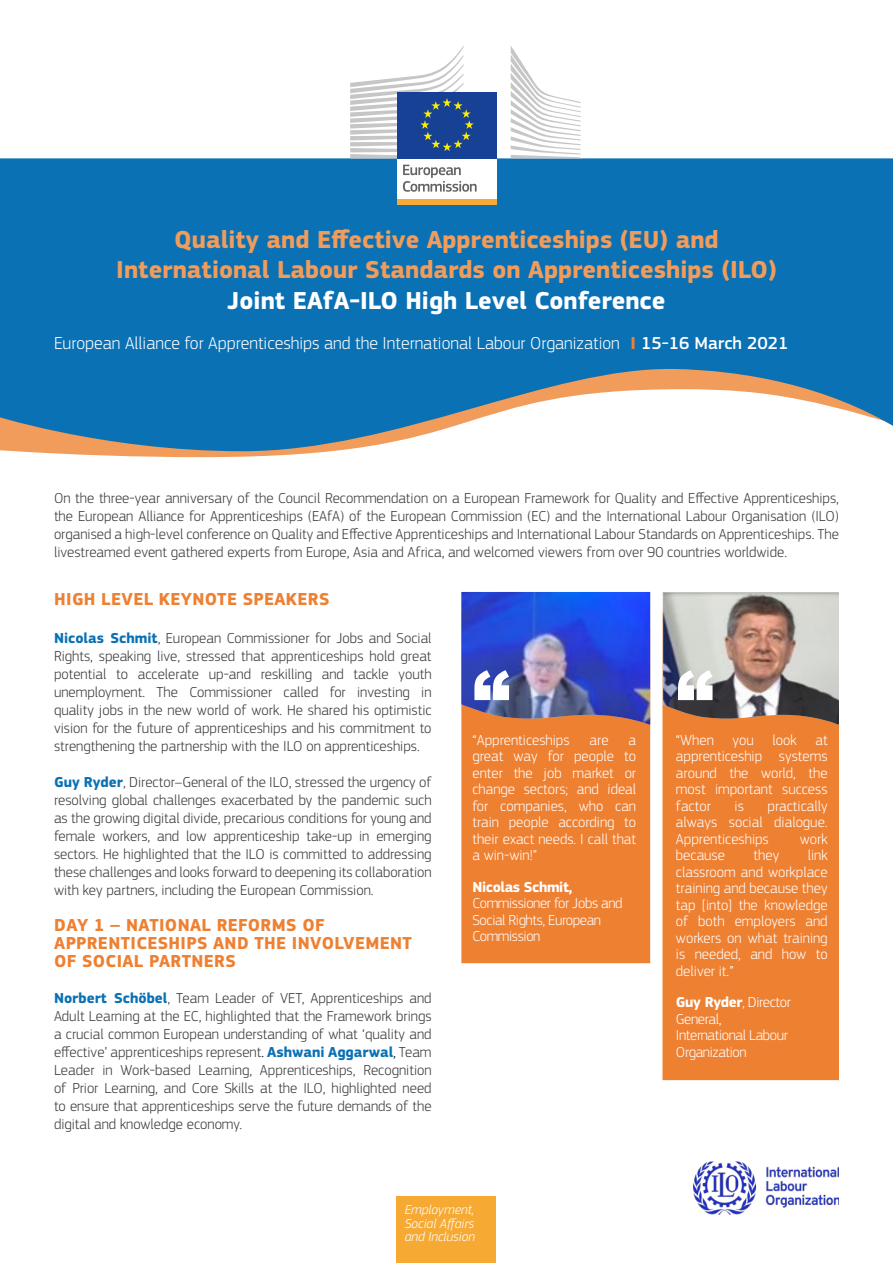
<style>
.page{position:relative;width:893px;height:1263px;background:#fff}
.page>*{position:absolute;margin:0;border:0;box-sizing:border-box;transform-origin:0 0}
.t1{font:900 75.15px "Arial";color:#fff}
.t2{font:700 25.5px "EC Square Sans Pro";color:#f19c5b}
.t3{font:700 25.5px "EC Square Sans Pro";color:#fff}
.Body_text{font:700 18px/18px "EC Square Sans Pro";letter-spacing:.02em;color:#ee8032}
.date{font:300 18px "EC Square Sans Pro";color:#fff}
.Body_text-2{font:300 15px/18px "EC Square Sans Pro";color:#3b3838;text-align:justify}
.quote_text{font:300 15px/16.5px "EC Square Sans Pro";color:#fff;text-align:justify}
.quote_name{font:300 15px/16.5px "EC Square Sans Pro";letter-spacing:-.025em;color:#fff}
.t4{font:italic 300 13.5px/13.5px "EC Square Sans Pro";color:#fff}
.s1{font-weight:700;color:#ee8032}
.s2{font-weight:500}
.s3{font-weight:700;color:#0a71b4}
.s4{color:#000}
.s5{font-weight:700}
</style>
<div class="page">
<svg style="left:13px;top:451px;width:319px;height:6px;fill:#f19c5b"></svg>
<svg style="left:0;top:158px;width:893px;height:293px;background:#2a7fb7"></svg>
<div style="left:397px;top:1196px;width:99px;height:67px;background:#f6aa34"></div>
<div style="left:397px;top:156px;width:100px;height:45px;background:#fff"></div>
<div style="left:397px;top:92px;width:100px;height:66px;background:#164194"></div>
<svg style="left:350px;top:46px;width:124px;height:112px"></svg>
<div style="left:397px;top:199px;width:100px;height:6px;background:#f6aa34"></div>
<svg style="left:511px;top:46px;width:70px;height:112px"></svg>
<svg style="left:403px;top:165px;width:74px;height:27px"></svg>
<div style="left:461px;top:725px;width:189px;height:238px;background:#ee8032"></div>
<img style="left:461px;top:592px;width:189px;height:133px">
<div style="left:662px;top:725px;width:177px;height:355px;background:#ee8032"></div>
<img style="left:663px;top:592px;width:176px;height:133px">
<img style="left:694px;top:1161px;width:145px;height:53px">
<h1 class="t2" style="left:174px;top:224px;width:546px">Quality and Effective Apprenticeships (EU) and</h1>
<h1 class="t2" style="left:116px;top:255px;width:662px">International Labour Standards on Apprenticeships (ILO)</h1>
<h1 class="t3" style="left:228px;top:285px;width:439px">Joint EAfA-ILO High Level Conference</h1>
<h2 class="date" style="left:54px;top:332px;width:736px">European Alliance for Apprenticeships and the International Labour Organization <span class="s1">I</span> <span class="s2">15-16 March 2021</span></h2>
<p class="Body_text-2" style="left:54px;top:489px;width:786px">On the three-year anniversary of the Council Recommendation on a European Framework for Quality and Effective Apprenticeships, the European Alliance for Apprenticeships (EAfA) of the European Commission (EC) and the International Labour Organisation (ILO) organised a high-level conference on Quality and Effective Apprenticeships and International Labour Standards on Apprenticeships. The livestreamed event gathered experts from Europe, Asia and Africa, and welcomed viewers from over 90 countries worldwide.</p>
<p class="Body_text" style="left:54px;top:591px;width:277px">HIGH LEVEL KEYNOTE SPEAKERS</p>
<p class="Body_text-2" style="left:54px;top:629px;width:379px"><span class="s3">Nicolas Schmit</span>, European Commissioner for Jobs and Social Rights, speaking live, stressed that apprenticeships hold great potential to accelerate up-and reskilling and tackle youth unemployment. The Commissioner called for investing in quality jobs in the new world of work. He shared his optimistic vision for the future of apprenticeships and his commitment to strengthening the partnership with the ILO on apprenticeships.</p>
<p class="Body_text-2" style="left:54px;top:773px;width:379px"><span class="s3">Guy Ryder</span>, Director–General of the ILO, stressed the urgency of resolving global challenges exacerbated by the pandemic such as the growing digital divide, precarious conditions for young and female workers, and low apprenticeship take-up in emerging sectors. He highlighted that the ILO is committed to addressing these challenges and looks forward to deepening its collaboration with key partners, including the European Commission.</p>
<p class="Body_text" style="left:54px;top:917px;width:359px">DAY 1 – NATIONAL REFORMS OF<br>APPRENTICESHIPS AND THE INVOLVEMENT<br>OF SOCIAL PARTNERS</p>
<p class="Body_text-2" style="left:54px;top:989px;width:379px"><span class="s3">Norbert Schöbel</span>, Team Leader of VET, Apprenticeships and Adult Learning at the EC, highlighted that the Framework brings a crucial common European understanding of what ‘quality and effective’ apprenticeships represent<span class="s4">.</span> <span class="s3">Ashwani Aggarwal</span><span class="s4">,</span> Team Leader in Work-based Learning, Apprenticeships, Recognition of Prior Learning, and Core Skills at the ILO, highlighted need to ensure that apprenticeships serve the future demands of the digital and knowledge economy.</p>
<p class="t1" style="left:472px;top:643px;width:39px">“</p>
<p class="t1" style="left:676px;top:643px;width:39px">“</p>
<p class="quote_text" style="left:472px;top:731px;width:99px">“Apprenticeships</p>
<p class="quote_text" style="left:590px;top:731px;width:20px">are</p>
<p class="quote_text" style="left:472px;top:731px;width:165px;text-indent:156px">a great way for people to enter the job market or change sectors; and ideal for companies, who can train people according to their exact needs. I call that a win-win!”</p>
<p class="quote_name" style="left:472px;top:878px;width:152px"><span class="s5">Nicolas Schmit,<br></span>Commissioner for Jobs and<br>Social Rights, European<br>Commission</p>
<p class="quote_text" style="left:676px;top:731px;width:153px">“When you look at apprenticeship systems around the world, the most important success factor</p>
<p class="quote_text" style="left:676px;top:797px;width:153px;text-indent:92px">practically always social dialogue.<br>Apprenticeships</p>
<p class="quote_text" style="left:735px;top:797px;width:11px">is</p>
<p class="quote_text" style="left:800px;top:830px;width:29px">work</p>
<p class="quote_text" style="left:676px;top:847px;width:153px;text-indent:132px">link classroom and workplace training and because they tap [into] the knowledge of both employers and workers on what training is needed, and how to deliver it.”</p>
<p class="quote_name" style="left:676px;top:994px;width:116px"><span class="s5">Guy Ryder</span>, Director<br>General,</p>
<p class="quote_name" style="left:676px;top:1027px;width:114px">International Labour<br>Organization</p>
<p class="quote_text" style="left:676px;top:847px;width:51px">because</p>
<p class="quote_text" style="left:754px;top:847px;width:27px">they</p>
<p class="t4" style="left:405px;top:1203px;width:71px">Employment,</p>
<p class="t4" style="left:405px;top:1216px;width:72px">Social Affairs and Inclusion</p>
</div>
